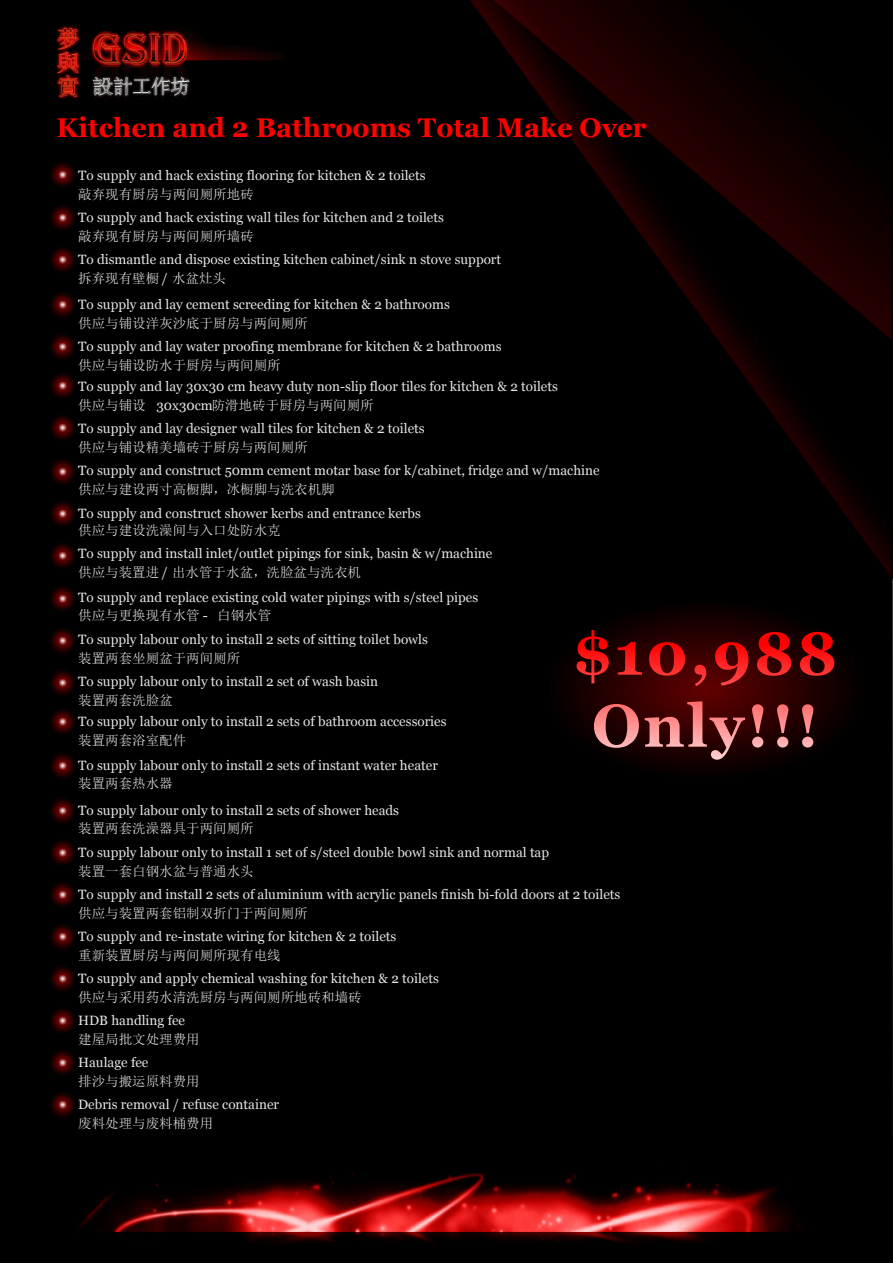
<style>
.page{position:relative;width:893px;height:1263px;background:#000}
.page>*{position:absolute;margin:0;border:0;box-sizing:border-box;transform-origin:0 0}
.t1{font:700 27px "Georgia";color:#f00}
.t2{font:13.5px "Georgia";color:#e5e5e5}
.t3{font:13.5px "Sim Sun";color:#e5e5e5}
.s1{font-family:"Georgia"}
</style>
<div class="page">
<img style="left:78px;top:1169px;width:723px;height:74px">
<img style="left:470px;top:0;width:422px;height:578px">
<img style="left:56px;top:25px;width:226px;height:74px">
<svg style="left:544px;top:598px;width:322px;height:182px"></svg>
<svg style="left:576px;top:630px;width:33px;height:53px"></svg>
<svg style="left:618px;top:642px;width:24px;height:33px"></svg>
<svg style="left:649px;top:642px;width:36px;height:34px"></svg>
<svg style="left:694px;top:665px;width:12px;height:21px"></svg>
<svg style="left:715px;top:642px;width:33px;height:44px"></svg>
<svg style="left:757px;top:632px;width:34px;height:44px"></svg>
<svg style="left:800px;top:632px;width:34px;height:44px"></svg>
<svg style="left:594px;top:704px;width:45px;height:44px"></svg>
<svg style="left:645px;top:701px;width:100px;height:59px"></svg>
<svg style="left:752px;top:704px;width:11px;height:43px"></svg>
<svg style="left:777px;top:704px;width:11px;height:43px"></svg>
<svg style="left:802px;top:704px;width:11px;height:43px"></svg>
<img style="left:50px;top:205px;width:25px;height:25px">
<img style="left:50px;top:247px;width:25px;height:25px">
<img style="left:50px;top:292px;width:25px;height:25px">
<img style="left:50px;top:334px;width:25px;height:25px">
<img style="left:50px;top:373px;width:25px;height:25px">
<img style="left:50px;top:415px;width:25px;height:25px">
<img style="left:50px;top:459px;width:25px;height:25px">
<img style="left:50px;top:501px;width:25px;height:25px">
<img style="left:50px;top:543px;width:25px;height:25px">
<img style="left:50px;top:586px;width:25px;height:25px">
<img style="left:50px;top:628px;width:25px;height:25px">
<img style="left:50px;top:670px;width:25px;height:25px">
<img style="left:50px;top:709px;width:25px;height:25px">
<img style="left:50px;top:753px;width:25px;height:25px">
<img style="left:50px;top:798px;width:25px;height:25px">
<img style="left:50px;top:840px;width:25px;height:25px">
<img style="left:50px;top:882px;width:25px;height:25px">
<img style="left:50px;top:924px;width:25px;height:25px">
<img style="left:50px;top:966px;width:25px;height:25px">
<img style="left:50px;top:1008px;width:25px;height:25px">
<img style="left:50px;top:1050px;width:25px;height:25px">
<img style="left:50px;top:1092px;width:25px;height:25px">
<img style="left:50px;top:162px;width:25px;height:25px">
<h1 class="t1" style="left:57px;top:110px;width:591px">Kitchen and 2 Bathrooms Total Make Over</h1>
<p class="t2" style="left:78px;top:167px;width:349px">To supply and hack existing flooring for kitchen &amp; 2 toilets</p>
<p class="t3" style="left:78px;top:187px;width:177px">敲弃现有厨房与两间厕所地砖</p>
<p class="t2" style="left:78px;top:209px;width:367px">To supply and hack existing wall tiles for kitchen and 2 toilets</p>
<p class="t3" style="left:78px;top:229px;width:177px">敲弃现有厨房与两间厕所墙砖</p>
<p class="t2" style="left:78px;top:251px;width:424px">To dismantle and dispose existing kitchen cabinet/sink n stove support</p>
<p class="t3" style="left:78px;top:271px;width:149px">拆弃现有壁橱 <span class="s1">/</span> 水盆灶头</p>
<p class="t2" style="left:78px;top:296px;width:373px">To supply and lay cement screeding for kitchen &amp; 2 bathrooms</p>
<p class="t3" style="left:78px;top:316px;width:231px">供应与铺设洋灰沙底于厨房与两间厕所</p>
<p class="t2" style="left:78px;top:338px;width:425px">To supply and lay water proofing membrane for kitchen &amp; 2 bathrooms</p>
<p class="t3" style="left:78px;top:358px;width:204px">供应与铺设防水于厨房与两间厕所</p>
<p class="t2" style="left:78px;top:378px;width:481px">To supply and lay 30x30 cm heavy duty non-slip floor tiles for kitchen &amp; 2 toilets</p>
<p class="t3" style="left:78px;top:399px;width:297px">供应与铺设 <span class="s1">30x30cm</span>防滑地砖于厨房与两间厕所</p>
<p class="t2" style="left:78px;top:421px;width:348px">To supply and lay designer wall tiles for kitchen &amp; 2 toilets</p>
<p class="t3" style="left:78px;top:441px;width:231px">供应与铺设精美墙砖于厨房与两间厕所</p>
<p class="t2" style="left:78px;top:463px;width:523px">To supply and construct 50mm cement motar base for k/cabinet, fridge and w/machine</p>
<p class="t3" style="left:78px;top:483px;width:258px">供应与建设两寸高橱脚，冰橱脚与洗衣机脚</p>
<p class="t2" style="left:78px;top:505px;width:344px">To supply and construct shower kerbs and entrance kerbs</p>
<p class="t3" style="left:78px;top:523px;width:204px">供应与建设洗澡间与入口处防水克</p>
<p class="t2" style="left:78px;top:545px;width:416px">To supply and install inlet/outlet pipings for sink, basin &amp; w/machine</p>
<p class="t3" style="left:78px;top:565px;width:284px">供应与装置进 <span class="s1">/</span> 出水管于水盆，洗脸盆与洗衣机</p>
<p class="t2" style="left:78px;top:589px;width:402px">To supply and replace existing cold water pipings with s/steel pipes</p>
<p class="t3" style="left:78px;top:609px;width:195px">供应与更换现有水管 <span class="s1">-</span> 白钢水管</p>
<p class="t2" style="left:78px;top:631px;width:351px">To supply labour only to install 2 sets of sitting toilet bowls</p>
<p class="t3" style="left:78px;top:651px;width:164px">装置两套坐厕盆于两间厕所</p>
<p class="t2" style="left:78px;top:673px;width:301px">To supply labour only to install 2 set of wash basin</p>
<p class="t3" style="left:78px;top:693px;width:96px">装置两套洗脸盆</p>
<p class="t2" style="left:78px;top:713px;width:370px">To supply labour only to install 2 sets of bathroom accessories</p>
<p class="t3" style="left:78px;top:733px;width:110px">装置两套浴室配件</p>
<p class="t2" style="left:78px;top:757px;width:361px">To supply labour only to install 2 sets of instant water heater</p>
<p class="t3" style="left:78px;top:777px;width:96px">装置两套热水器</p>
<p class="t2" style="left:78px;top:802px;width:322px">To supply labour only to install 2 sets of shower heads</p>
<p class="t3" style="left:78px;top:822px;width:177px">装置两套洗澡器具于两间厕所</p>
<p class="t2" style="left:78px;top:844px;width:472px">To supply labour only to install 1 set of s/steel double bowl sink and normal tap</p>
<p class="t3" style="left:78px;top:864px;width:177px">装置一套白钢水盆与普通水头</p>
<p class="t2" style="left:78px;top:886px;width:544px">To supply and install 2 sets of aluminium with acrylic panels finish bi-fold doors at 2 toilets</p>
<p class="t3" style="left:78px;top:906px;width:231px">供应与装置两套铝制双折门于两间厕所</p>
<p class="t2" style="left:78px;top:928px;width:320px">To supply and re-instate wiring for kitchen &amp; 2 toilets</p>
<p class="t3" style="left:78px;top:948px;width:204px">重新装置厨房与两间厕所现有电线</p>
<p class="t2" style="left:78px;top:970px;width:362px">To supply and apply chemical washing for kitchen &amp; 2 toilets</p>
<p class="t3" style="left:78px;top:990px;width:285px">供应与采用药水清洗厨房与两间厕所地砖和墙砖</p>
<p class="t2" style="left:78px;top:1012px;width:108px">HDB handling fee</p>
<p class="t3" style="left:78px;top:1032px;width:123px">建屋局批文处理费用</p>
<p class="t3" style="left:78px;top:1074px;width:123px">排沙与搬运原料费用</p>
<p class="t2" style="left:78px;top:1096px;width:202px">Debris removal / refuse container</p>
<p class="t3" style="left:78px;top:1116px;width:137px">废料处理与废料桶费用</p>
<p class="t2" style="left:78px;top:1054px;width:72px">Haulage fee</p>
</div>
